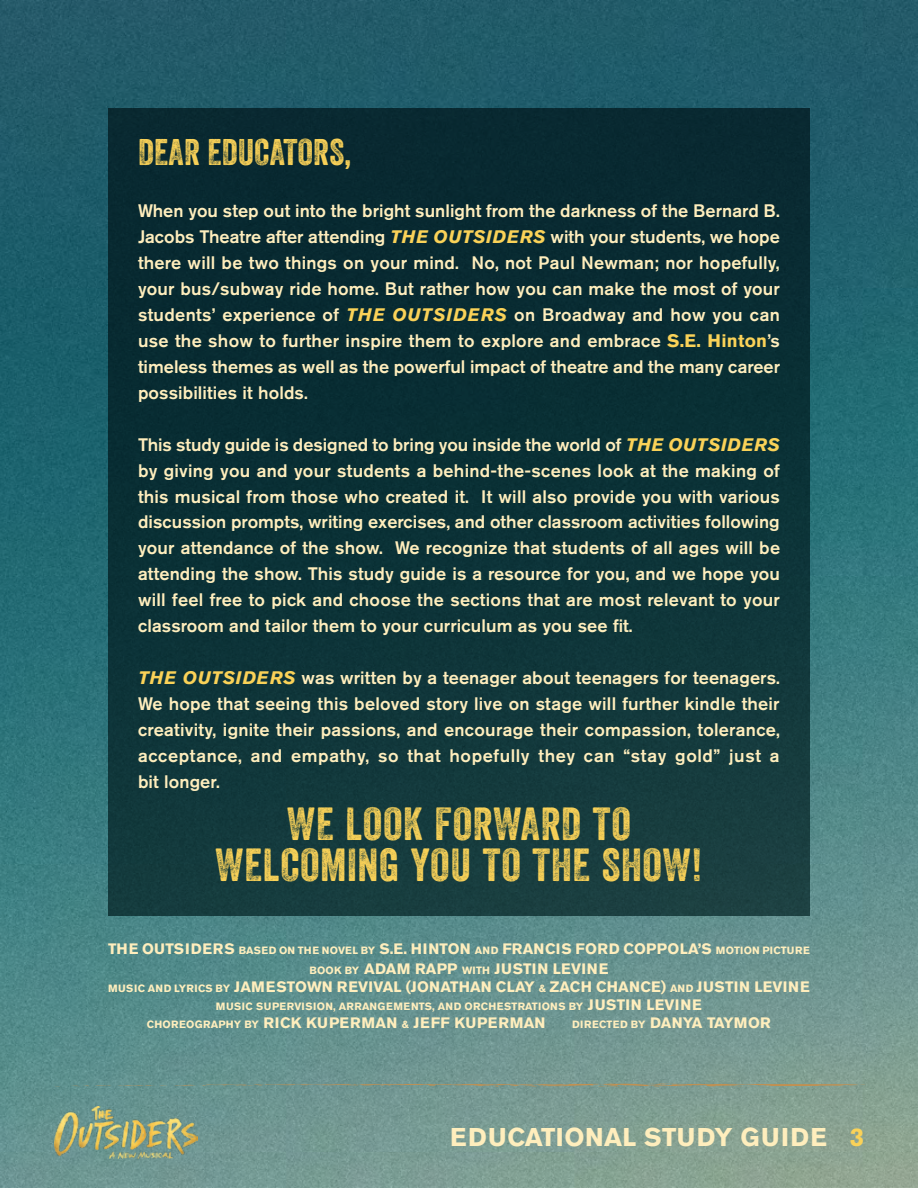
<style>
.page{position:relative;width:918px;height:1188px;background:#fff}
.page>*{position:absolute;margin:0;border:0;box-sizing:border-box;transform-origin:0 0}
.t1{font:45px/41px "Veneer Two";letter-spacing:.02em;color:#fad258;text-align:center}
.t2{font:36px "Veneer Two";letter-spacing:.005em;color:#fad258}
.t3{font:700 25.5px "Akzidenz Grotesk Std";letter-spacing:.025em;color:#ffeebd}
.t4{font:500 18px/26px "Akzidenz Grotesk Std";letter-spacing:.005em;color:#ffeebd;text-align:justify}
.t5{font:700 15px/19.8px "Akzidenz Grotesk Std";letter-spacing:.015em;color:#ffeebd;text-align:center}
.t6{font:700 15px "Akzidenz Grotesk Std";letter-spacing:.035em;color:#ffeebd}
.t7{font:700 10.5px "Akzidenz Grotesk Std";letter-spacing:.035em;color:#ffeebd}
.s1{font-weight:700;font-style:italic;color:#fad258}
.s2{font-weight:700;color:#fad258}
.s3{font-size:10.5px}
.s4{font-size:15px}
.s5{color:#fad258}
</style>
<div class="page">
<img style="left:0;top:0;width:918px;height:1188px">
<img style="left:54px;top:1106px;width:144px;height:53px">
<svg style="left:53px;top:1084px;width:813px;height:3px;background:#86957f"></svg>
<div style="left:108px;top:108px;width:702px;height:808px;background:linear-gradient(to right,#0b3035,#0f3438)"></div>
<h2 class="t2" style="left:138px;top:130px;width:215px">DEAR EDUCATORS,</h2>
<p class="t4" style="left:138px;top:197px;width:644px">When you step out into the bright sunlight from the darkness of the Bernard B.<br>Jacobs Theatre after attending <span class="s1">THE OUTSIDERS</span> with your students, we hope there will be two things on your mind. No, not Paul Newman; nor hopefully, your bus/subway ride home. But rather how you can make the most of your students’ experience of <span class="s1">THE OUTSIDERS</span> on Broadway and how you can use the show to further inspire them to explore and embrace <span class="s2">S.E. Hinton</span>’s timeless themes as well as the powerful impact of theatre and the many career possibilities it holds.</p>
<p class="t4" style="left:138px;top:431px;width:644px">This study guide is designed to bring you inside the world of <span class="s1">THE OUTSIDERS </span>by giving you and your students a behind-the-scenes look at the making of this musical from those who created it. It will also provide you with various discussion prompts, writing exercises, and other classroom activities following your attendance of the show. We recognize that students of all ages will be attending the show. This study guide is a resource for you, and we hope you will feel free to pick and choose the sections that are most relevant to your classroom and tailor them to your curriculum as you see fit.</p>
<p class="t4" style="left:138px;top:665px;width:644px"><span class="s1">THE OUTSIDERS</span> was written by a teenager about teenagers for teenagers.<br>We hope that seeing this beloved story live on stage will further kindle their creativity, ignite their passions, and encourage their compassion, tolerance, acceptance, and empathy, so that hopefully they can “stay gold” just a bit longer.</p>
<h1 class="t1" style="left:216px;top:803px;width:488px">WE LOOK FORWARD TO<br>WELCOMING YOU TO THE SHOW!</h1>
<p class="t5" style="left:108px;top:939px;width:703px">THE OUTSIDERS <span class="s3">BASED ON THE NOVEL BY</span> S.E. HINTON <span class="s3">AND</span> FRANCIS FORD COPPOLA’S <span class="s3">MOTION PICTURE<br>BOOK BY</span> ADAM RAPP <span class="s3">WITH</span> JUSTIN LEVINE</p>
<p class="t5" style="left:108px;top:977px;width:703px"><span class="s3">MUSIC AND LYRICS BY</span> JAMESTOWN REVIVAL (JONATHAN CLAY <span class="s3">&amp;</span> ZACH CHANCE) <span class="s3">AND</span> JUSTIN LEVINE</p>
<p class="t7" style="left:216px;top:1000px;width:487px">MUSIC SUPERVISION, ARRANGEMENTS, AND ORCHESTRATIONS BY <span class="s4">JUSTIN LEVINE</span></p>
<p class="t6" style="left:147px;top:1014px;width:400px"><span class="s3">CHOREOGRAPHY BY</span> RICK KUPERMAN <span class="s3">&amp;</span> JEFF KUPERMAN</p>
<p class="t5" style="left:572px;top:1013px;width:200px"><span class="s3">DIRECTED BY</span> DANYA TAYMOR</p>
<h3 class="t3" style="left:450px;top:1122px;width:415px">EDUCATIONAL STUDY GUIDE <span class="s5">3</span></h3>
</div>
